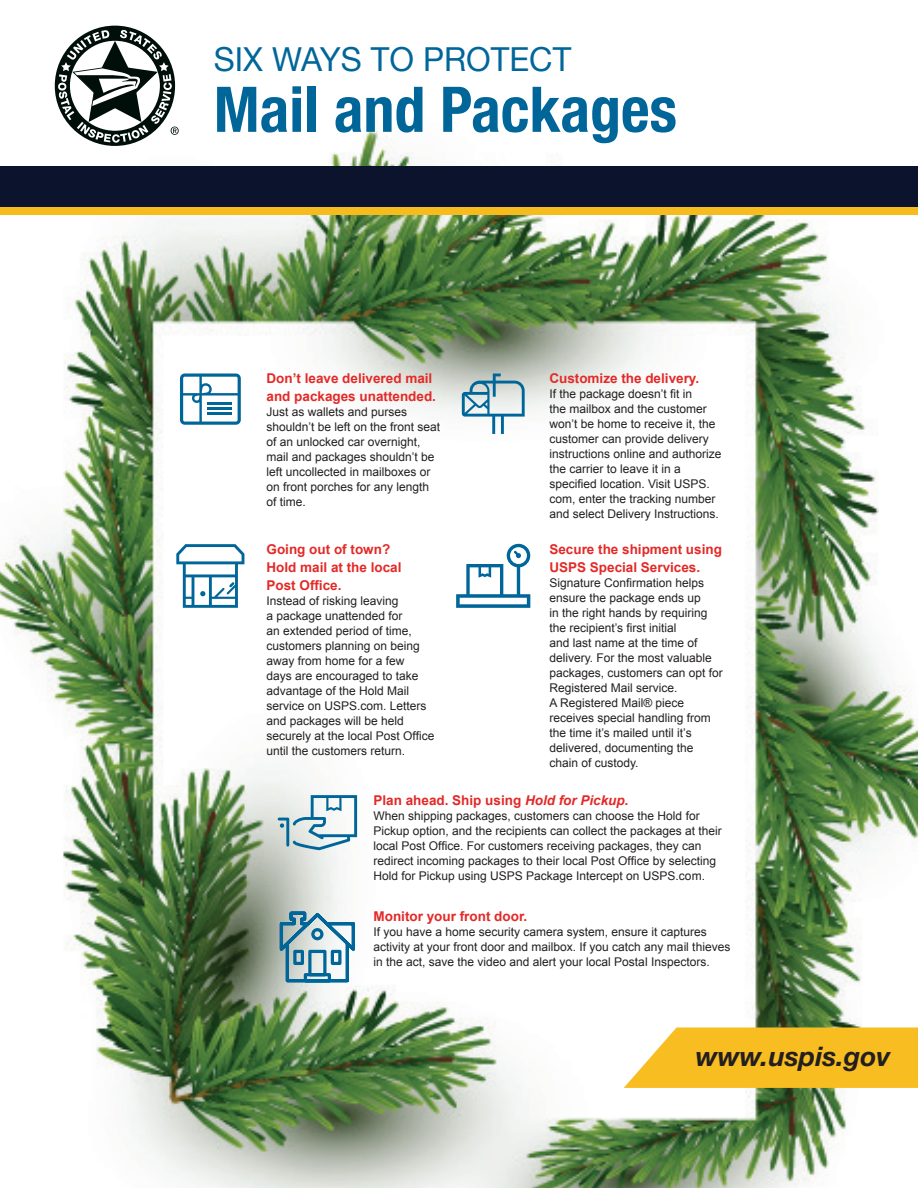
<style>
.page{position:relative;width:918px;height:1188px;background:#fff}
.page>*{position:absolute;margin:0;border:0;box-sizing:border-box;transform-origin:0 0}
.t1{font:700 condensed 63px "Helvetica Neue";color:#069}
.t2{font:33px "Helvetica Neue";color:#069}
.t3{font:italic 700 27px "Helvetica Neue LT Std";color:#231f20}
.t4{font:700 13.5px/18px "Arial";color:#e32a27}
.t5{font:700 13.5px "Arial";color:#e32927}
.t6{font:12px/15px "Arial";color:#231f20}
.s1{font-style:italic}
</style>
<div class="page">
<img style="left:0;top:120px;width:918px;height:1068px">
<div style="left:52px;top:23px;width:126px;height:126px;border:3px solid #fff;border-radius:50%"></div>
<svg style="left:58px;top:30px;width:121px;height:113px"></svg>
<div style="left:0;top:199px;width:918px;height:15px;background:#f6bc1d"></div>
<div style="left:0;top:166px;width:918px;height:41px;background:#0b142c"></div>
<svg style="left:180px;top:374px;width:61px;height:51px"></svg>
<svg style="left:176px;top:544px;width:68px;height:64px"></svg>
<svg style="left:278px;top:795px;width:79px;height:55px"></svg>
<svg style="left:278px;top:907px;width:80px;height:77px"></svg>
<svg style="left:462px;top:374px;width:63px;height:60px"></svg>
<svg style="left:456px;top:544px;width:74px;height:64px"></svg>
<svg style="left:624px;top:1027px;width:294px;height:61px;background:#f8c336"></svg>
<p class="t2" style="left:214px;top:36px;width:359px">SIX WAYS TO PROTECT</p>
<p class="t1" style="left:214px;top:57px;width:465px">Mail and Packages</p>
<p class="t4" style="left:267px;top:370px;width:171px">Don’t leave delivered mail and packages unattended.</p>
<p class="t6" style="left:267px;top:405px;width:175px">Just as wallets and purses shouldn’t be left on the front seat of an unlocked car overnight, mail and packages shouldn’t be left uncollected in mailboxes or on front porches for any length of time.</p>
<p class="t4" style="left:267px;top:541px;width:137px">Going out of town?<br>Hold mail at the local<br>Post Office.</p>
<p class="t6" style="left:267px;top:593px;width:170px">Instead of risking leaving<br>a package unattended for<br>an extended period of time, customers planning on being away from home for a few<br>days are encouraged to take advantage of the Hold Mail service on USPS.com. Letters and packages will be held securely at the local Post Office until the customers return.</p>
<p class="t4" style="left:549px;top:370px;width:151px">Customize the delivery.</p>
<p class="t6" style="left:549px;top:387px;width:174px">If the package doesn’t fit in<br>the mailbox and the customer won’t be home to receive it, the customer can provide delivery instructions online and authorize the carrier to leave it in a specified location. Visit USPS. com, enter the tracking number and select Delivery Instructions.</p>
<p class="t4" style="left:549px;top:540px;width:174px">Secure the shipment using<br>USPS Special Services.</p>
<p class="t6" style="left:549px;top:575px;width:175px">Signature Confirmation helps ensure the package ends up<br>in the right hands by requiring the recipient’s first initial<br>and last name at the time of delivery. For the most valuable packages, customers can opt for<br>Registered Mail service.<br>A Registered Mail® piece receives special handling from the time it’s mailed until it’s delivered, documenting the chain of custody.</p>
<p class="t5" style="left:374px;top:791px;width:257px">Plan ahead. Ship using <span class="s1">Hold for Pickup.</span></p>
<p class="t6" style="left:374px;top:808px;width:350px">When shipping packages, customers can choose the Hold for Pickup option, and the recipients can collect the packages at their local Post Office. For customers receiving packages, they can redirect incoming packages to their local Post Office by selecting Hold for Pickup using USPS Package Intercept on USPS.com.</p>
<p class="t5" style="left:374px;top:908px;width:155px">Monitor your front door.</p>
<p class="t6" style="left:374px;top:925px;width:358px">If you have a home security camera system, ensure it captures activity at your front door and mailbox. If you catch any mail thieves in the act, save the video and alert your local Postal Inspectors.</p>
<p class="t3" style="left:696px;top:1040px;width:196px">www.uspis.gov</p>
</div>
